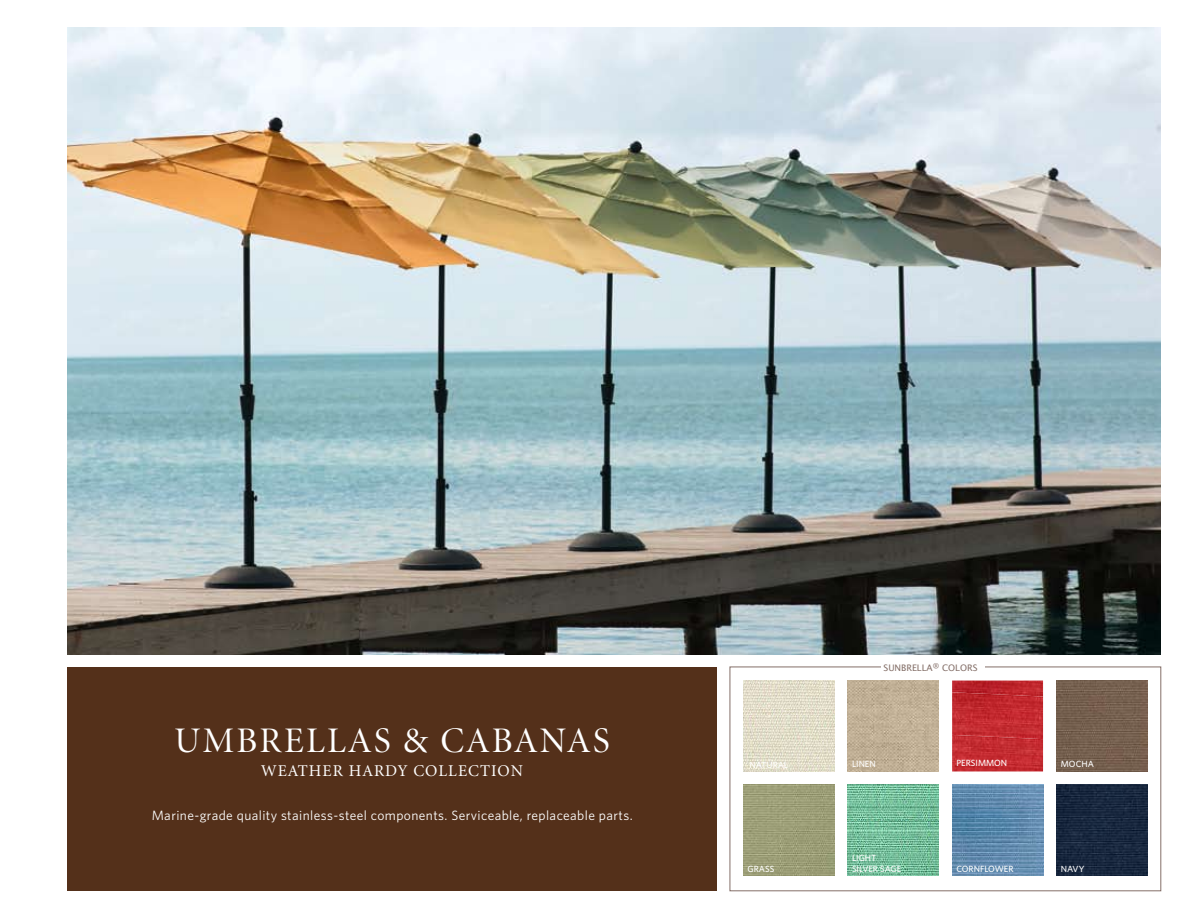
<style>
.page{position:relative;width:1188px;height:918px;background:#fff}
.page>*{position:absolute;margin:0;border:0;box-sizing:border-box;transform-origin:0 0}
.t1{font:36px "Minion Display";color:#fff}
.t2{font:16.5px "Minion";letter-spacing:.06em;color:#fff}
.t3{font:13.5px "Whitney";letter-spacing:.03em;color:#fff}
.t4{font:500 9px "Whitney";color:#fff}
.t5{font:9px "Lucida Grande";color:#846f68}
.s1{font-family:"Minion";font-size:12px}
</style>
<div class="page">
<div style="left:730px;top:667px;width:431px;height:224px;border:1px solid #846f68"></div>
<div style="left:68px;top:667px;width:649px;height:224px;background:#54301a"></div>
<img style="left:848px;top:785px;width:91px;height:91px">
<img style="left:952px;top:785px;width:91px;height:91px">
<img style="left:743px;top:785px;width:91px;height:91px">
<img style="left:1057px;top:785px;width:90px;height:91px">
<img style="left:743px;top:681px;width:91px;height:90px">
<img style="left:743px;top:771px;width:91px;height:1px">
<img style="left:848px;top:681px;width:91px;height:90px">
<img style="left:952px;top:681px;width:91px;height:11px">
<img style="left:952px;top:692px;width:91px;height:43px">
<img style="left:952px;top:735px;width:91px;height:37px">
<img style="left:1057px;top:681px;width:90px;height:90px">
<img style="left:68px;top:27px;width:1093px;height:627px">
<div style="left:881px;top:662px;width:104px;height:10px;background:#fff"></div>
<h1 class="t1" style="left:175px;top:723px;width:53px">UMBRELLAS</h1>
<h1 class="t1" style="left:403px;top:723px;width:63px">&amp; CABANAS</h1>
<p class="t2" style="left:261px;top:763px;width:13px">WEAT</p>
<p class="t2" style="left:309px;top:763px;width:161px">HER HARDY CO LLECT</p>
<p class="t2" style="left:491px;top:763px;width:34px">ION</p>
<p class="t3" style="left:152px;top:807px;width:483px">Marine-grade quality stainless-steel components. Serviceable, replaceable parts.</p>
<p class="t5" style="left:883px;top:662px;width:96px">SUNBRELLA<span class="s1">®</span> COLORS</p>
<p class="t4" style="left:749px;top:759px;width:7px">NATURAL</p>
<p class="t4" style="left:852px;top:759px;width:24px">LINEN</p>
<p class="t4" style="left:956px;top:758px;width:17px">PERSIMMON</p>
<p class="t4" style="left:1061px;top:758px;width:8px">MOCHA</p>
<p class="t4" style="left:852px;top:853px;width:11px">LIGHT</p>
<p class="t4" style="left:748px;top:863px;width:7px">GRASS</p>
<p class="t4" style="left:852px;top:863px;width:5px">SILV</p>
<p class="t4" style="left:868px;top:863px;width:18px">ER SAG</p>
<p class="t4" style="left:897px;top:863px;width:6px">E</p>
<p class="t4" style="left:956px;top:863px;width:7px">CORNFLOW</p>
<p class="t4" style="left:1004px;top:863px;width:9px">ER</p>
<p class="t4" style="left:1061px;top:863px;width:7px">NAVY</p>
</div>
